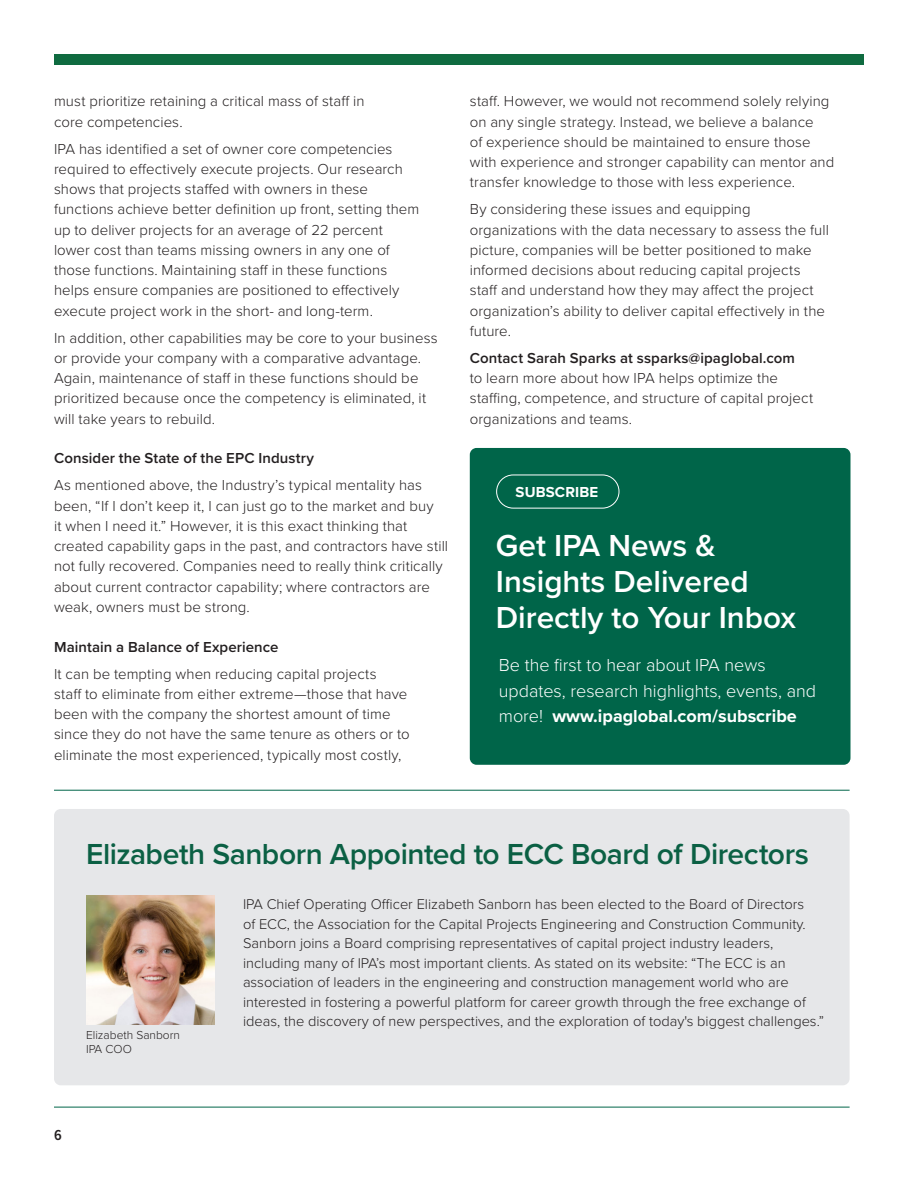
<style>
.page{position:relative;width:918px;height:1188px;background:#fff}
.page>*{position:absolute;margin:0;border:0;box-sizing:border-box;transform-origin:0 0}
.t1{font:600 31.5px/36px "Proxima Nova";color:#fff}
._1-head{font:600 30px "Proxima Nova";letter-spacing:-.015em;color:#0b6044}
.t2{font:300 18px/25.5px "Proxima Nova";color:#fff}
._3-body{font:300 15px/20.2px "Proxima Nova";letter-spacing:.005em;color:#231f20}
._2-Sub{font:600 15px "Proxima Nova";letter-spacing:.005em;color:#231f20}
._2-Sub-2{font:700 15px "Proxima Nova";letter-spacing:.01em;color:#fff}
.t3{font:600 15px "Proxima Nova Cond";color:#231f20}
.t4{font:300 14.7px/19.5px "Proxima Nova";color:#231f20}
.t5{font:300 12px "Proxima Nova";color:#231f20}
.s1{font-weight:600}
.s2{font-weight:700}
</style>
<div class="page">
<div style="left:54px;top:809px;width:796px;height:276px;background:#e6e7e9;border-radius:7px"></div>
<img style="left:86px;top:896px;width:129px;height:129px">
<div style="left:54px;top:54px;width:810px;height:11px;background:#0f6b40"></div>
<hr style="left:54px;top:790px;width:796px;height:1px;background:#006549">
<hr style="left:54px;top:1107px;width:796px;height:1px;background:#006549">
<div style="left:470px;top:448px;width:381px;height:317px;background:#006549;border-radius:7px"></div>
<div style="left:496px;top:475px;width:123px;height:34px;border:1px solid #fff;border-radius:17px"></div>
<p class="_3-body" style="left:54px;top:90px;width:312px">must prioritize retaining a critical mass of staff in core competencies.</p>
<p class="_3-body" style="left:54px;top:138px;width:367px">IPA has identified a set of owner core competencies required to effectively execute projects. Our research shows that projects staffed with owners in these functions achieve better definition up front, setting them up to deliver projects for an average of 22 percent lower cost than teams missing owners in any one of those functions. Maintaining staff in these functions helps ensure companies are positioned to effectively execute project work in the short- and long-term.</p>
<p class="_3-body" style="left:54px;top:327px;width:385px">In addition, other capabilities may be core to your business or provide your company with a comparative advantage.<br>Again, maintenance of staff in these functions should be prioritized because once the competency is eliminated, it will take years to rebuild.</p>
<p class="_2-Sub" style="left:54px;top:447px;width:262px">Consider the State of the EPC Industry</p>
<p class="_3-body" style="left:54px;top:474px;width:396px">As mentioned above, the Industry’s typical mentality has been, “If I don’t keep it, I can just go to the market and buy<br>it when I need it.” However, it is this exact thinking that created capability gaps in the past, and contractors have still not fully recovered. Companies need to really think critically about current contractor capability; where contractors are weak, owners must be strong.</p>
<p class="_2-Sub" style="left:54px;top:635px;width:226px">Maintain a Balance of Experience</p>
<p class="_3-body" style="left:54px;top:663px;width:357px">It can be tempting when reducing capital projects<br>staff to eliminate from either extreme—those that have been with the company the shortest amount of time since they do not have the same tenure as others or to eliminate the most experienced, typically most costly,</p>
<p class="_3-body" style="left:470px;top:90px;width:366px">staff. However, we would not recommend solely relying on any single strategy. Instead, we believe a balance<br>of experience should be maintained to ensure those with experience and stronger capability can mentor and transfer knowledge to those with less experience.</p>
<p class="_3-body" style="left:470px;top:198px;width:361px">By considering these issues and equipping organizations with the data necessary to assess the full picture, companies will be better positioned to make informed decisions about reducing capital projects staff and understand how they may affect the project organization’s ability to deliver capital effectively in the future.</p>
<p class="_3-body" style="left:470px;top:347px;width:345px"><span class="s1">Contact Sarah Sparks at ssparks@ipaglobal.com<br></span>to learn more about how IPA helps optimize the staffing, competence, and structure of capital project organizations and teams.</p>
<p class="_2-Sub-2" style="left:516px;top:481px;width:84px">SUBSCRIBE</p>
<p class="t1" style="left:496px;top:527px;width:302px">Get IPA News &amp;<br>Insights Delivered<br>Directly to Your Inbox</p>
<p class="t2" style="left:499px;top:652px;width:319px">Be the first to hear about IPA news updates, research highlights, events, and more! <span class="s2">www.ipaglobal.com/subscribe</span></p>
<p class="_1-head" style="left:86px;top:832px;width:725px">Elizabeth Sanborn Appointed to ECC Board of Directors</p>
<p class="t4" style="left:243px;top:894px;width:583px">IPA Chief Operating Officer Elizabeth Sanborn has been elected to the Board of Directors<br>of ECC, the Association for the Capital Projects Engineering and Construction Community.<br>Sanborn joins a Board comprising representatives of capital project industry leaders, including many of IPA’s most important clients. As stated on its website: “The ECC is an association of leaders in the engineering and construction management world who are interested in fostering a powerful platform for career growth through the free exchange of ideas, the discovery of new perspectives, and the exploration of today's biggest challenges.”</p>
<p class="t5" style="left:86px;top:1026px;width:96px">Elizabeth Sanborn</p>
<p class="t5" style="left:86px;top:1040px;width:47px">IPA COO</p>
<p class="t3" style="left:54px;top:1124px;width:9px">6</p>
</div>
